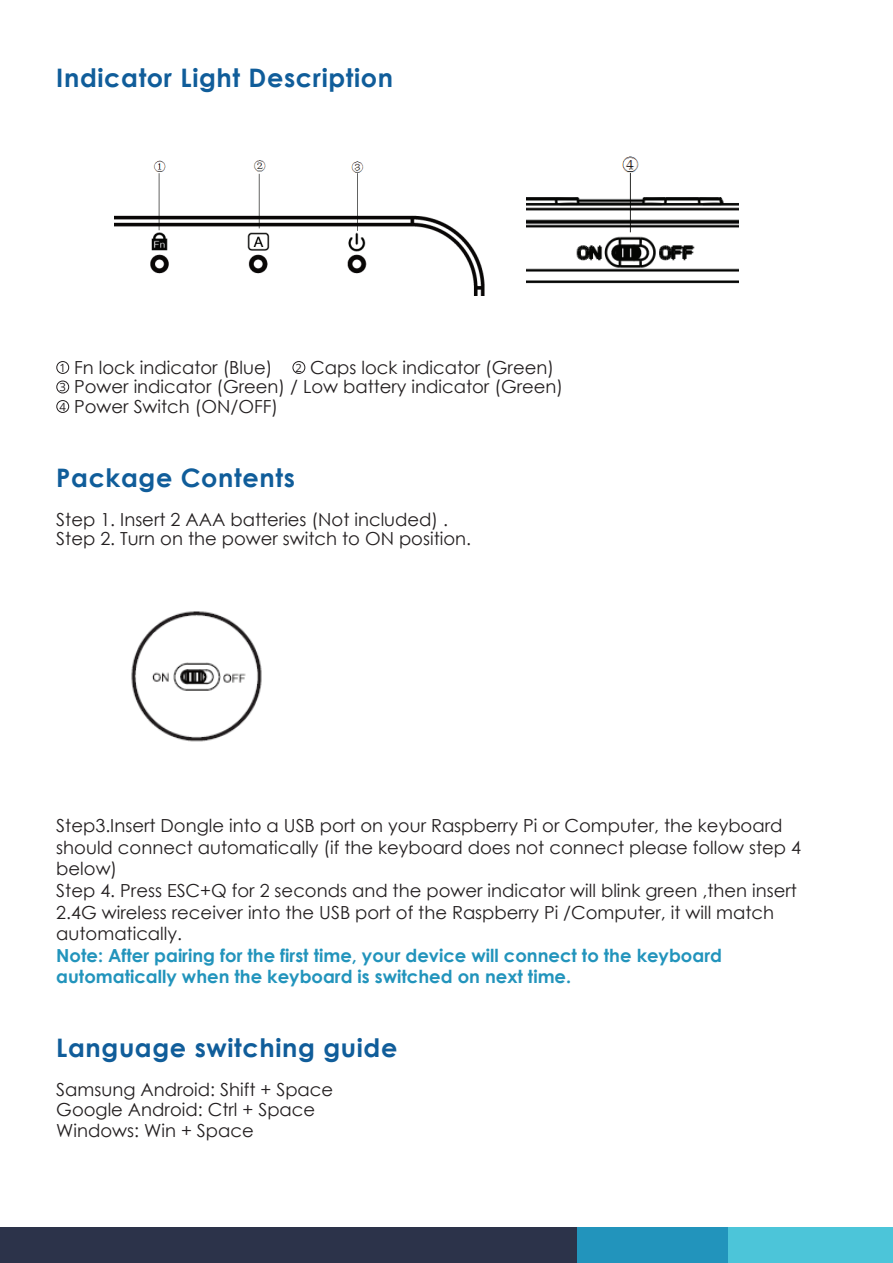
<style>
.page{position:relative;width:893px;height:1263px;background:#fff}
.page>*{position:absolute;margin:0;border:0;box-sizing:border-box;transform-origin:0 0}
.t1{font:700 25.5px "Century Gothic";letter-spacing:.025em;color:#105d9a}
.t2{font:18px/21.6px "Century Gothic";color:#231f20}
.t3{font:700 18px/21.6px "Century Gothic";color:#2294bc}
.s1{font-family:"Open Sans";font-size:11.4px}
</style>
<div class="page">
<div style="left:728px;top:1228px;width:165px;height:35px;background:#4cc5d9"></div>
<div style="left:576px;top:1228px;width:152px;height:35px;background:#2294bc"></div>
<div style="left:0;top:1228px;width:576px;height:35px;background:#2c334a"></div>
<img style="left:115px;top:160px;width:370px;height:136px">
<img style="left:527px;top:156px;width:212px;height:128px">
<div style="left:56px;top:361px;width:13px;height:13px;border:1px solid #231f20;border-radius:50%"></div>
<div style="left:292px;top:361px;width:13px;height:13px;border:1px solid #231f20;border-radius:50%"></div>
<div style="left:56px;top:381px;width:13px;height:12px;border:1px solid #231f20;border-radius:50%"></div>
<div style="left:56px;top:400px;width:13px;height:13px;border:1px solid #231f20;border-radius:50%"></div>
<img style="left:131px;top:611px;width:131px;height:131px">
<h1 class="t1" style="left:56px;top:62px;width:338px">Indicator Light Description</h1>
<p class="t2" style="left:59px;top:357px;width:505px;line-height:19.5px;text-indent:236px"><span class="s1">2</span> Caps lock indicator (Green)<br><span class="s1">3</span> Power indicator (Green) / Low battery indicator (Green)<br><span class="s1">4</span> Power Switch (ON/OFF)</p>
<p class="t2" style="left:59px;top:356px;width:215px"><span class="s1">1</span> Fn lock indicator (Blue)</p>
<h1 class="t1" style="left:56px;top:461px;width:240px">Package Contents</h1>
<p class="t2" style="left:56px;top:509px;width:416px;line-height:19.5px">Step 1. Insert 2 AAA batteries (Not included) .<br>Step 2. Turn on the power switch to ON position.</p>
<p class="t2" style="left:56px;top:814px;width:746px">Step3.Insert Dongle into a USB port on your Raspberry Pi or Computer, the keyboard should connect automatically (if the keyboard does not connect please follow step 4 below)<br>Step 4. Press ESC+Q for 2 seconds and the power indicator will blink green ,then insert 2.4G wireless receiver into the USB port of the Raspberry Pi /Computer, it will match automatically.</p>
<p class="t3" style="left:56px;top:944px;width:667px">Note: After pairing for the first time, your device will connect to the keyboard automatically when the keyboard is switched on next time.</p>
<h1 class="t1" style="left:56px;top:1032px;width:343px">Language switching guide</h1>
<p class="t2" style="left:56px;top:1080px;width:278px;line-height:19.5px">Samsung Android: Shift + Space<br>Google Android: Ctrl + Space</p>
<p class="t2" style="left:56px;top:1120px;width:199px">Windows: Win + Space</p>
</div>
